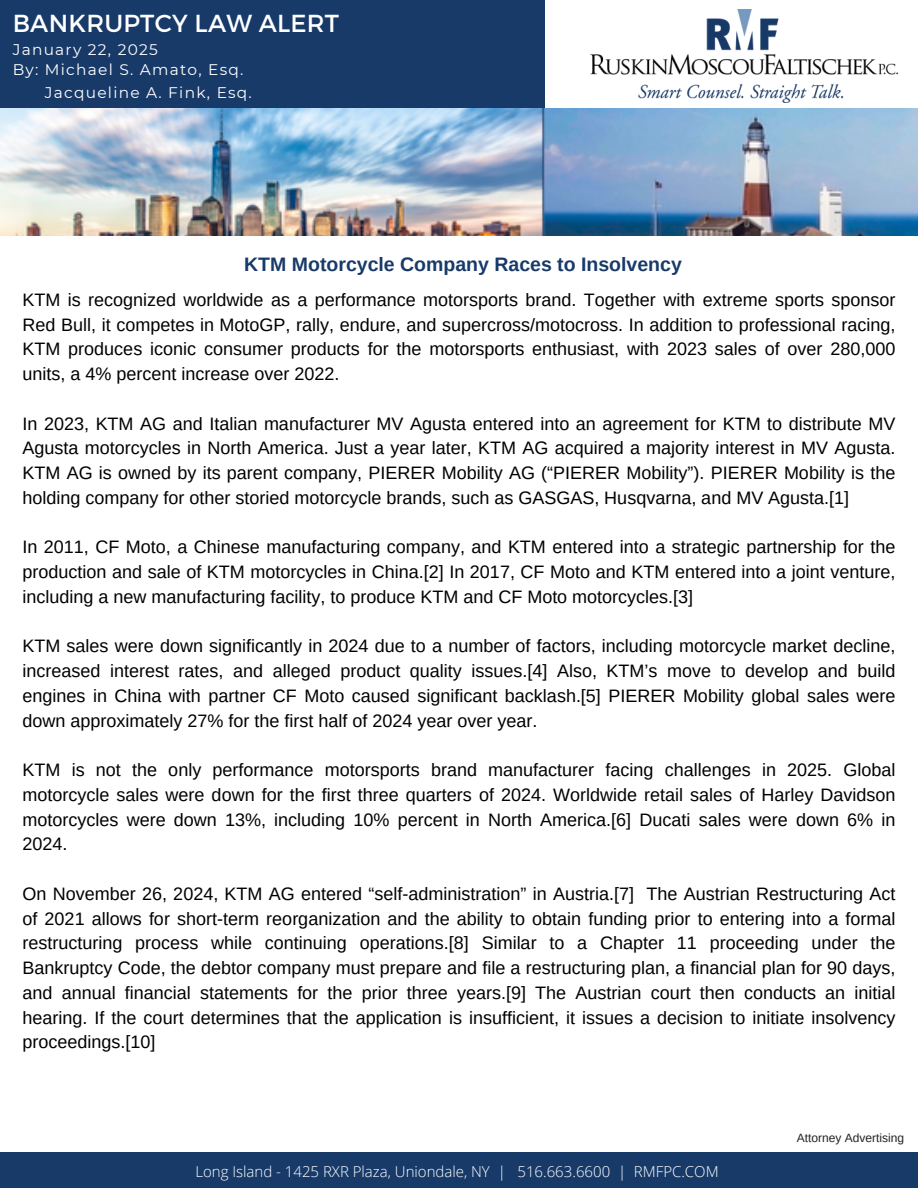
<style>
.page{position:relative;width:918px;height:1188px;background:#fff}
.page>*{position:absolute;margin:0;border:0;box-sizing:border-box;transform-origin:0 0}
.t1{font:24.6px "Montserrat";letter-spacing:.01em;color:#fff}
.t2{font:700 19.5px "Arimo";color:#183a69}
.t3{font:18px/24.8px "Arimo";color:#000;text-align:justify}
.t4{font:15.45px/22.5px "Montserrat";letter-spacing:.08em;color:#fff}
.t5{font:300 15px "Open Sans";color:#fff}
.t6{font:12px "Arimo";color:#222}
.s1{color:#183a69}
</style>
<div class="page">
<div style="left:0;top:0;width:544px;height:113px;background:#183a69"></div>
<img style="left:591px;top:9px;width:307px;height:94px">
<div style="left:0;top:1152px;width:918px;height:36px;background:#183a69"></div>
<img style="left:0;top:109px;width:918px;height:127px">
<h4 class="t1" style="left:13px;top:7px;width:328px">BANKRUPTCY LAW ALERT</h4>
<p class="t4" style="left:13px;top:38px;width:147px">January 22, 2025</p>
<p class="t4" style="left:13px;top:59px;width:241px">By: Michael S. Amato, Esq.<br><span class="s1">By:</span> Jacqueline A. Fink, Esq.</p>
<h2 class="t2" style="left:244px;top:253px;width:439px">KTM Motorcycle Company Races to Insolvency</h2>
<h3 class="t3" style="left:22px;top:287px;width:875px">KTM is recognized worldwide as a performance motorsports brand. Together with extreme sports sponsor Red Bull, it competes in MotoGP, rally, endure, and supercross/motocross. In addition to professional racing, KTM produces iconic consumer products for the motorsports enthusiast, with 2023 sales of over 280,000 units, a 4% percent increase over 2022.</h3>
<h3 class="t3" style="left:22px;top:411px;width:875px">In 2023, KTM AG and Italian manufacturer MV Agusta entered into an agreement for KTM to distribute MV Agusta motorcycles in North America. Just a year later, KTM AG acquired a majority interest in MV Agusta.<br>KTM AG is owned by its parent company, PIERER Mobility AG (“PIERER Mobility”). PIERER Mobility is the holding company for other storied motorcycle brands, such as GASGAS, Husqvarna, and MV Agusta.[1]</h3>
<h3 class="t3" style="left:22px;top:535px;width:875px">In 2011, CF Moto, a Chinese manufacturing company, and KTM entered into a strategic partnership for the production and sale of KTM motorcycles in China.[2] In 2017, CF Moto and KTM entered into a joint venture, including a new manufacturing facility, to produce KTM and CF Moto motorcycles.[3]</h3>
<h3 class="t3" style="left:22px;top:634px;width:875px">KTM sales were down significantly in 2024 due to a number of factors, including motorcycle market decline, increased interest rates, and alleged product quality issues.[4] Also, KTM’s move to develop and build engines in China with partner CF Moto caused significant backlash.[5] PIERER Mobility global sales were down approximately 27% for the first half of 2024 year over year.</h3>
<h3 class="t3" style="left:22px;top:757px;width:875px">KTM is not the only performance motorsports brand manufacturer facing challenges in 2025. Global motorcycle sales were down for the first three quarters of 2024. Worldwide retail sales of Harley Davidson motorcycles were down 13%, including 10% percent in North America.[6] Ducati sales were down 6% in 2024.</h3>
<h3 class="t3" style="left:22px;top:881px;width:875px">On November 26, 2024, KTM AG entered “self-administration” in Austria.[7] The Austrian Restructuring Act of 2021 allows for short-term reorganization and the ability to obtain funding prior to entering into a formal restructuring process while continuing operations.[8] Similar to a Chapter 11 proceeding under the Bankruptcy Code, the debtor company must prepare and file a restructuring plan, a financial plan for 90 days, and annual financial statements for the prior three years.[9] The Austrian court then conducts an initial hearing. If the court determines that the application is insufficient, it issues a decision to initiate insolvency proceedings.[10]</h3>
<h1 class="t5" style="left:195px;top:1161px;width:525px">Long Island - 1425 RXR Plaza, Uniondale, NY | 516.663.6600 | RMFPC.COM</h1>
<h4 class="t6" style="left:797px;top:1131px;width:109px">Attorney Advertising</h4>
</div>
